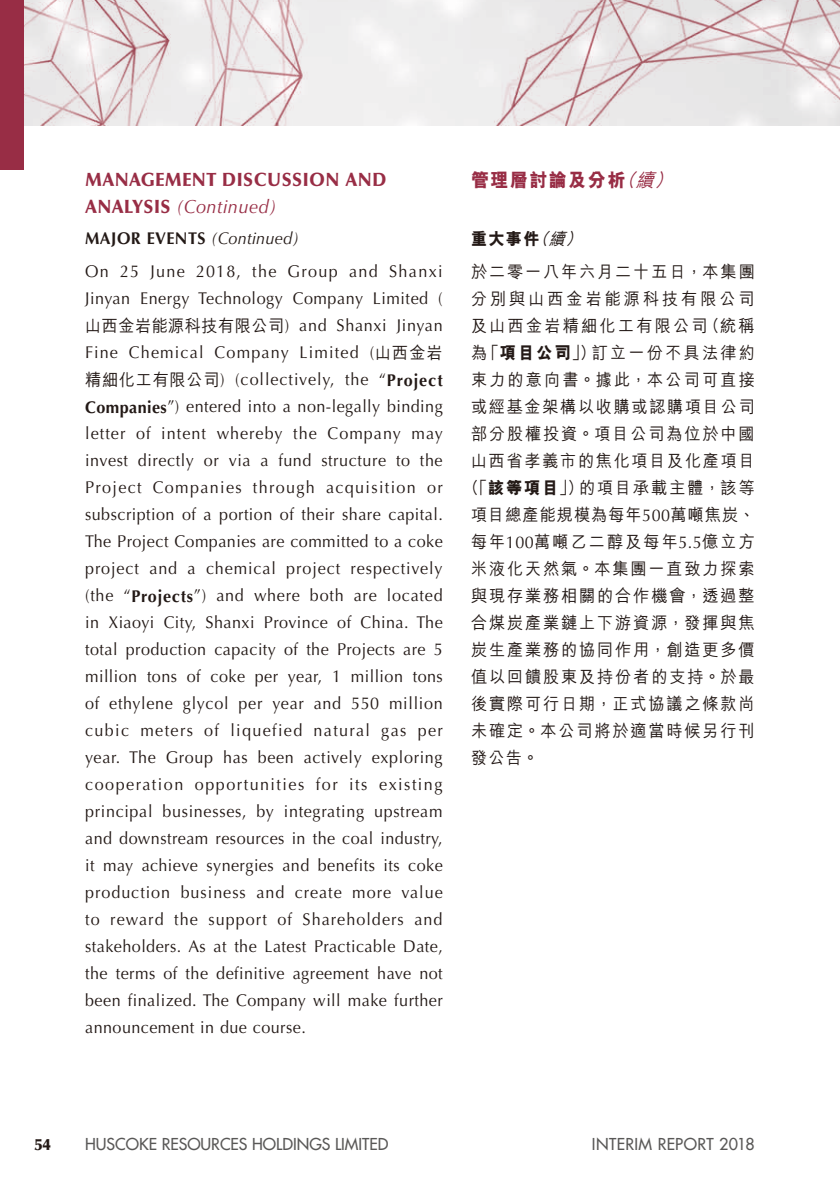
<style>
.page{position:relative;width:840px;height:1191px;background:#fff}
.page>*{position:absolute;margin:0;border:0;box-sizing:border-box;transform-origin:0 0}
.t1{font:900 19px/27px "Optima LT Std";letter-spacing:.025em;color:#982d45;scale:.95 1}
.t2{font:800 19px "M Hei HK";letter-spacing:.08em;color:#982d45;scale:.95 1}
.t3{font:17px/27px "Optima LT Std";letter-spacing:.03em;color:#231916;text-align:justify;scale:.95 1}
.t4{font:500 17px/32.6px "M Hei HK";letter-spacing:.115em;color:#231916;scale:.95 1}
.t5{font:17px/32.6px "Optima LT Std";letter-spacing:.085em;color:#231916;scale:.95 1}
.t6{font:500 17px "M Hei HK";letter-spacing:.135em;color:#231916;scale:.95 1}
.t7{font:500 17px "M Hei HK";letter-spacing:.06em;color:#231916;scale:.95 1}
.t8{font:500 17px "M Hei HK";letter-spacing:.18em;color:#231916;scale:.95 1}
.t9{font:500 16px "Futura Std";color:#595857}
.t10{font:500 16px "Futura Std";letter-spacing:.02em;color:#595857}
.t11{font:900 16px "Optima LT Std";color:#231916}
.s1{font-weight:400;font-style:italic}
.s2{font-weight:700}
.s3{font-style:italic}
.s4{font-family:"M Hei HK";font-weight:500}
.s5{font-weight:500;font-style:italic}
.s6{font-weight:800}
.s7{font-family:"Optima LT Std";font-weight:400}
</style>
<div class="page">
<img style="left:24px;top:0;width:815px;height:125px">
<div style="left:0;top:0;width:24px;height:170px;background:#982d45"></div>
<p class="t1" style="left:85px;top:166px;width:318px">MANAGEMENT DISCUSSION AND<br>ANALYSIS <span class="s1">(Continued)</span></p>
<p class="t5" style="left:85px;top:222px;width:377px"><span class="s2">MAJOR EVENTS</span> <span class="s3">(Continued)<br></span>On 25 June 2018, the Group and Shanxi</p>
<p class="t3" style="left:85px;top:285px;width:378px">Jinyan Energy Technology Company Limited (<span class="s4">山西金岩能源科技有限公司</span>) and Shanxi Jinyan Fine Chemical Company Limited (<span class="s4">山西金岩精細化工有限公司</span>) (collectively, the “<span class="s2">Project Companies</span>”) entered into a non-legally binding letter of intent whereby the Company may invest directly or via a fund structure to the Project Companies through acquisition or subscription of a portion of their share capital.<br>The Project Companies are committed to a coke project and a chemical project respectively (the “<span class="s2">Projects</span>”) and where both are located in Xiaoyi City, Shanxi Province of China. The total production capacity of the Projects are 5 million tons of coke per year, 1 million tons of ethylene glycol per year and 550 million cubic meters of liquefied natural gas per year. The Group has been actively exploring cooperation opportunities for its existing principal businesses, by integrating upstream and downstream resources in the coal industry, it may achieve synergies and benefits its coke production business and create more value to reward the support of Shareholders and stakeholders. As at the Latest Practicable Date, the terms of the definitive agreement have not been finalized. The Company will make further announcement in due course.</p>
<p class="t2" style="left:471px;top:167px;width:220px">管理層討論及分析<span class="s5">（續）</span></p>
<p class="t4" style="left:471px;top:221px;width:300px"><span class="s6">重大事件</span><span class="s3">（續）<br></span>於二零一八年六月二十五日，本集團</p>
<p class="t8" style="left:471px;top:286px;width:300px">分別與山西金岩能源科技有限公司</p>
<p class="t6" style="left:471px;top:313px;width:300px">及山西金岩精細化工有限公司（統稱</p>
<p class="t6" style="left:471px;top:340px;width:300px">為「<span class="s6">項目公司</span>」）訂立一份不具法律約</p>
<p class="t4" style="left:471px;top:362px;width:300px">束力的意向書。據此，本公司可直接</p>
<p class="t4" style="left:471px;top:389px;width:300px">或經基金架構以收購或認購項目公司</p>
<p class="t4" style="left:471px;top:416px;width:300px">部分股權投資。項目公司為位於中國</p>
<p class="t4" style="left:471px;top:443px;width:300px">山西省孝義市的焦化項目及化產項目</p>
<p class="t4" style="left:462px;top:470px;width:308px">（「<span class="s6">該等項目</span>」）的項目承載主體，該等</p>
<p class="t7" style="left:471px;top:502px;width:300px">項目總產能規模為每年<span class="s7">500</span>萬噸焦炭、</p>
<p class="t4" style="left:471px;top:524px;width:300px">每年<span class="s7">100</span>萬噸乙二醇及每年<span class="s7">5.5</span>億立方</p>
<p class="t4" style="left:471px;top:551px;width:300px">米液化天然氣。本集團一直致力探索</p>
<p class="t4" style="left:471px;top:578px;width:300px">與現存業務相關的合作機會，透過整</p>
<p class="t4" style="left:471px;top:605px;width:300px">合煤炭產業鏈上下游資源，發揮與焦</p>
<p class="t4" style="left:471px;top:632px;width:300px">炭生產業務的協同作用，創造更多價</p>
<p class="t4" style="left:471px;top:659px;width:300px">值以回饋股東及持份者的支持。於最</p>
<p class="t4" style="left:471px;top:686px;width:300px">後實際可行日期，正式協議之條款尚</p>
<p class="t4" style="left:471px;top:713px;width:300px">未確定。本公司將於適當時候另行刊</p>
<p class="t4" style="left:471px;top:740px;width:73px">發公告。</p>
<p class="t11" style="left:34px;top:1135px;width:18px">54</p>
<p class="t9" style="left:85px;top:1134px;width:305px">HUSCOKE RESOURCES HOLDINGS LIMITED</p>
<p class="t10" style="left:591px;top:1134px;width:164px">INTERIM REPORT 2018</p>
</div>
